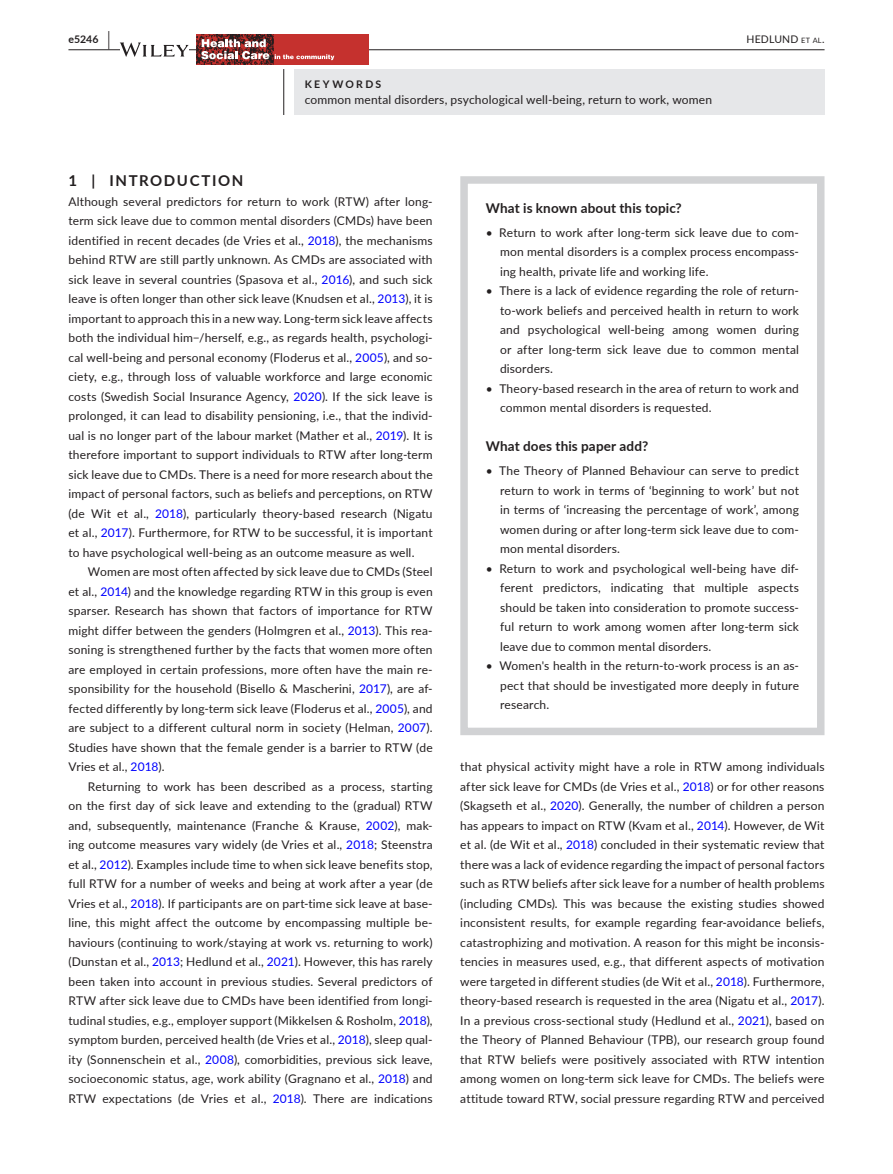
<style>
.page{position:relative;width:893px;height:1174px;background:#fff}
.page>*{position:absolute;margin:0;border:0;box-sizing:border-box;transform-origin:0 0}
.t1{font:700 15px "Lato";letter-spacing:.105em;color:#231f20}
.t2{font:700 13.5px "Lato";letter-spacing:.01em;color:#231f20}
.t3{font:12px/19.5px "Lato";letter-spacing:.015em;color:#231f20;text-align:justify}
.t4{font:700 10.5px "Lato";letter-spacing:.215em;color:#231f20}
.t5{font:10.5px "Lato";letter-spacing:.02em;color:#231f20}
.s1{font-size:19.5px}
.s2{font-size:7.35px}
.s3{font-style:inherit}
.s4{color:#00f}
</style>
<div class="page">
<hr style="left:68px;top:49px;width:756px;height:1px;background:#231f20">
<svg style="left:120px;top:42px;width:69px;height:15px"></svg>
<img style="left:196px;top:35px;width:173px;height:30px">
<svg style="left:201px;top:39px;width:68px;height:20px"></svg>
<svg style="left:275px;top:54px;width:59px;height:6px"></svg>
<div style="left:294px;top:69px;width:530px;height:46px;background:#e6e7e9"></div>
<hr style="left:283px;top:69px;width:1px;height:46px;background:#231f20">
<div style="left:460px;top:176px;width:364px;height:559px;border:8px solid #d1d2d4"></div>
<p class="t4" style="left:68px;top:31px;width:43px">e5246 <span class="s1">|</span></p>
<p class="t5" style="left:746px;top:31px;width:80px">HEDLUND <span class="s2">et al</span><span class="s3">.</span></p>
<p class="t4" style="left:305px;top:76px;width:78px">KEYWORDS</p>
<p class="t3" style="left:305px;top:90px;width:409px">common mental disorders, psychological well-being, return to work, women</p>
<p class="t1" style="left:68px;top:170px;width:176px">1 | INTRODUCTION</p>
<p class="t3" style="left:68px;top:191px;width:366px">Although several predictors for return to work (RTW) after long&shy;term sick leave due to common mental disorders (CMDs) have been identified in recent decades (de Vries et al., <span class="s4">2018</span>), the mechanisms behind RTW are still partly unknown. As CMDs are associated with sick leave in several countries (Spasova et al., <span class="s4">2016</span>), and such sick leave is often longer than other sick leave (Knudsen et al., <span class="s4">2013</span>), it is important to approach this in a new way. Long-term sick leave affects both the individual him−/herself, e.g., as regards health, psychologi&shy;cal well-being and personal economy (Floderus et al., <span class="s4">2005</span>), and so&shy;ciety, e.g., through loss of valuable workforce and large economic costs (Swedish Social Insurance Agency, <span class="s4">2020</span>). If the sick leave is prolonged, it can lead to disability pensioning, i.e., that the individ&shy;ual is no longer part of the labour market (Mather et al., <span class="s4">2019</span>). It is therefore important to support individuals to RTW after long-term sick leave due to CMDs. There is a need for more research about the impact of personal factors, such as beliefs and perceptions, on RTW (de Wit et al., <span class="s4">2018</span>), particularly theory-based research (Nigatu et al., <span class="s4">2017</span>). Furthermore, for RTW to be successful, it is important to have psychological well-being as an outcome measure as well.</p>
<p class="t3" style="left:68px;top:561px;width:366px;text-indent:20px">Women are most often affected by sick leave due to CMDs (Steel et al., <span class="s4">2014</span>) and the knowledge regarding RTW in this group is even sparser. Research has shown that factors of importance for RTW might differ between the genders (Holmgren et al., <span class="s4">2013</span>). This rea&shy;soning is strengthened further by the facts that women more often are employed in certain professions, more often have the main re&shy;sponsibility for the household (Bisello &amp; Mascherini, <span class="s4">2017</span>), are af&shy;fected differently by long-term sick leave (Floderus et al., <span class="s4">2005</span>), and are subject to a different cultural norm in society (Helman, <span class="s4">2007</span>).<br>Studies have shown that the female gender is a barrier to RTW (de Vries et al., <span class="s4">2018</span>).</p>
<p class="t3" style="left:68px;top:776px;width:366px;text-indent:20px">Returning to work has been described as a process, starting on the first day of sick leave and extending to the (gradual) RTW and, subsequently, maintenance (Franche &amp; Krause, <span class="s4">2002</span>), mak&shy;ing outcome measures vary widely (de Vries et al., <span class="s4">2018</span>; Steenstra et al., <span class="s4">2012</span>). Examples include time to when sick leave benefits stop, full RTW for a number of weeks and being at work after a year (de Vries et al., <span class="s4">2018</span>). If participants are on part-time sick leave at base&shy;line, this might affect the outcome by encompassing multiple be&shy;haviours (continuing to work/staying at work vs. returning to work) (Dunstan et al., <span class="s4">2013</span>; Hedlund et al., <span class="s4">2021</span>). However, this has rarely been taken into account in previous studies. Several predictors of RTW after sick leave due to CMDs have been identified from longi&shy;tudinal studies, e.g., employer support (Mikkelsen &amp; Rosholm, <span class="s4">2018</span>), symptom burden, perceived health (de Vries et al., <span class="s4">2018</span>), sleep qual&shy;ity (Sonnenschein et al., <span class="s4">2008</span>), comorbidities, previous sick leave, socioeconomic status, age, work ability (Gragnano et al., <span class="s4">2018</span>) and RTW expectations (de Vries et al., <span class="s4">2018</span>). There are indications</p>
<p class="t2" style="left:486px;top:198px;width:198px">What is known about this topic?</p>
<p class="t3" style="left:500px;top:222px;width:300px;text-indent:-14px">• Return to work after long-term sick leave due to com&shy;mon mental disorders is a complex process encompass&shy;ing health, private life and working life.</p>
<p class="t3" style="left:500px;top:280px;width:300px;text-indent:-14px">• There is a lack of evidence regarding the role of return&shy;to-work beliefs and perceived health in return to work and psychological well-being among women during or after long-term sick leave due to common mental disorders.</p>
<p class="t3" style="left:500px;top:378px;width:300px;text-indent:-14px">• Theory-based research in the area of return to work and common mental disorders is requested.</p>
<p class="t2" style="left:486px;top:436px;width:164px">What does this paper add?</p>
<p class="t3" style="left:500px;top:460px;width:300px;text-indent:-14px">• The Theory of Planned Behaviour can serve to predict return to work in terms of ‘beginning to work’ but not in terms of ‘increasing the percentage of work’, among women during or after long-term sick leave due to com&shy;mon mental disorders.</p>
<p class="t3" style="left:500px;top:558px;width:300px;text-indent:-14px">• Return to work and psychological well-being have dif&shy;ferent predictors, indicating that multiple aspects should be taken into consideration to promote success&shy;ful return to work among women after long-term sick leave due to common mental disorders.</p>
<p class="t3" style="left:500px;top:655px;width:300px;text-indent:-14px">• Women's health in the return-to-work process is an as&shy;pect that should be investigated more deeply in future research.</p>
<p class="t3" style="left:460px;top:756px;width:366px">that physical activity might have a role in RTW among individuals after sick leave for CMDs (de Vries et al., <span class="s4">2018</span>) or for other reasons (Skagseth et al., <span class="s4">2020</span>). Generally, the number of children a person has appears to impact on RTW (Kvam et al., <span class="s4">2014</span>). However, de Wit et al. (de Wit et al., <span class="s4">2018</span>) concluded in their systematic review that there was a lack of evidence regarding the impact of personal factors such as RTW beliefs after sick leave for a number of health problems (including CMDs). This was because the existing studies showed inconsistent results, for example regarding fear-avoidance beliefs, catastrophizing and motivation. A reason for this might be inconsis&shy;tencies in measures used, e.g., that different aspects of motivation were targeted in different studies (de Wit et al., <span class="s4">2018</span>). Furthermore, theory-based research is requested in the area (Nigatu et al., <span class="s4">2017</span>).<br>In a previous cross-sectional study (Hedlund et al., <span class="s4">2021</span>), based on the Theory of Planned Behaviour (TPB), our research group found that RTW beliefs were positively associated with RTW intention among women on long-term sick leave for CMDs. The beliefs were attitude toward RTW, social pressure regarding RTW and perceived</p>
</div>
